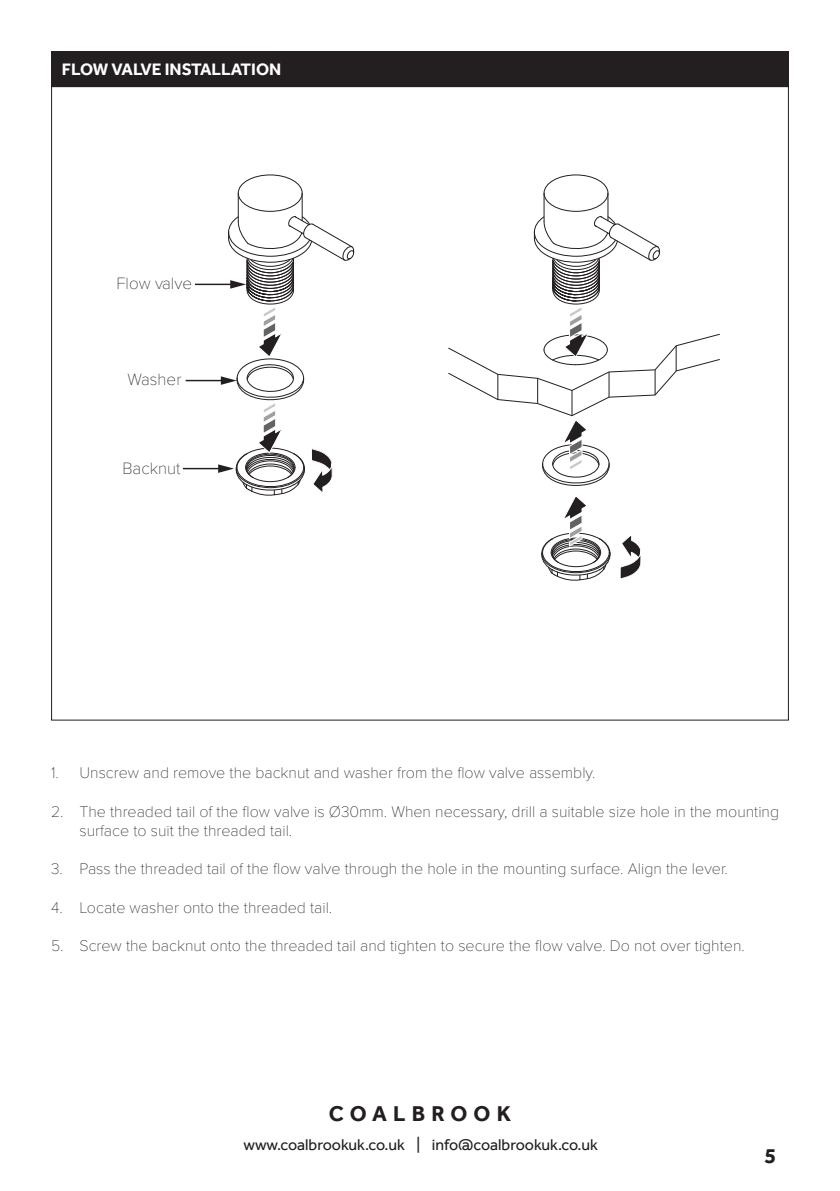
<style>
.page{position:relative;width:840px;height:1191px;background:#fff}
.page>*{position:absolute;margin:0;border:0;box-sizing:border-box;transform-origin:0 0}
.t1{font:700 22px "Effra";letter-spacing:.28em;color:#231f20}
.t2{font:100 17px "Proxima Nova T";color:#231f20}
.Coalbrook_page_heading{font:700 17px "Effra";color:#fff}
.Coalbrook_Paragraph{font:100 16px/19.2px "Proxima Nova T";color:#231f20}
.t3{font:16px "Effra";color:#231f20}
</style>
<div class="page">
<svg style="left:448px;top:174px;width:272px;height:407px"></svg>
<hr style="left:195px;top:284px;width:36px;height:1px;background:#231f20">
<hr style="left:185px;top:380px;width:37px;height:1px;background:#231f20">
<hr style="left:183px;top:468px;width:36px;height:1px;background:#231f20">
<svg style="left:218px;top:174px;width:136px;height:322px"></svg>
<div style="left:51px;top:51px;width:737px;height:36px;background:#231f20"></div>
<p class="Coalbrook_page_heading" style="left:62px;top:59px;width:221px">FLOW VALVE INSTALLATION</p>
<p class="t2" style="left:116px;top:271px;width:77px">Flow valve</p>
<p class="t2" style="left:127px;top:366px;width:56px">Washer</p>
<p class="t2" style="left:122px;top:455px;width:60px">Backnut</p>
<p class="Coalbrook_Paragraph" style="left:51px;top:762px;width:545px">1. Unscrew and remove the backnut and washer from the flow valve assembly.</p>
<p class="Coalbrook_Paragraph" style="left:79px;top:800px;width:700px;text-indent:-28px">2. The threaded tail of the flow valve is Ø30mm. When necessary, drill a suitable size hole in the mounting surface to suit the threaded tail.</p>
<p class="Coalbrook_Paragraph" style="left:51px;top:858px;width:678px">3. Pass the threaded tail of the flow valve through the hole in the mounting surface. Align the lever.</p>
<p class="Coalbrook_Paragraph" style="left:51px;top:896px;width:282px">4. Locate washer onto the threaded tail.</p>
<p class="Coalbrook_Paragraph" style="left:51px;top:935px;width:694px">5. Screw the backnut onto the threaded tail and tighten to secure the flow valve. Do not over tighten.</p>
<h1 class="t1" style="left:329px;top:1100px;width:183px">COALBROOK</h1>
<p class="t3" style="left:243px;top:1135px;width:355px">www.coalbrookuk.co.uk | info@coalbrookuk.co.uk</p>
<h1 class="t1" style="left:764px;top:1142px;width:13px">5</h1>
</div>
